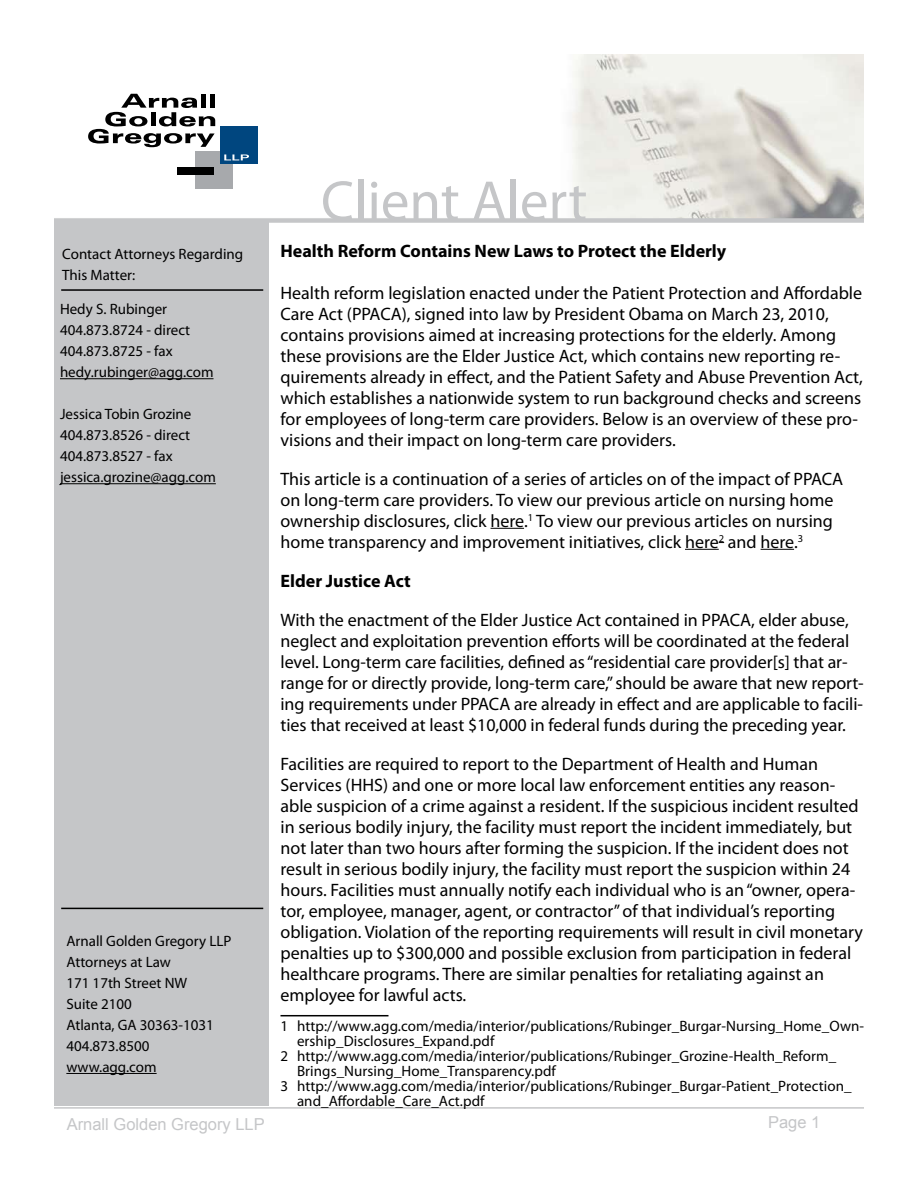
<style>
.page{position:relative;width:918px;height:1188px;background:#fff}
.page>*{position:absolute;margin:0;border:0;box-sizing:border-box;transform-origin:0 0}
.t1{font:57px "Myriad Pro";color:#c5c6c8}
.t2{font:18px/21px "Myriad Pro";color:#000}
.t3{font:700 18px "Myriad Pro";color:#000}
.t4{font:16.5px "Arial";color:#c5c6c8}
.t5{font:15px/21px "Myriad Pro";color:#000}
</style>
<div class="page">
<div style="left:54px;top:173px;width:214px;height:932px;background:#c5c6c8"></div>
<hr style="left:66px;top:1073px;width:91px;height:1px;background:#000">
<hr style="left:61px;top:908px;width:202px;height:1px;background:#000">
<hr style="left:61px;top:289px;width:202px;height:2px;background:#000">
<hr style="left:54px;top:1107px;width:810px;height:2px;background:#c5c6c8">
<img style="left:54px;top:55px;width:810px;height:163px">
<div style="left:195px;top:151px;width:37px;height:38px;background:#a7a9ac"></div>
<div style="left:177px;top:167px;width:36px;height:7px;background:#000"></div>
<div style="left:220px;top:126px;width:37px;height:38px;background:#00467f"></div>
<svg style="left:224px;top:154px;width:25px;height:6px"></svg>
<svg style="left:88px;top:94px;width:127px;height:53px"></svg>
<div style="left:54px;top:218px;width:810px;height:5px;background:#c5c6c8"></div>
<hr style="left:60px;top:378px;width:154px;height:1px;background:#000">
<hr style="left:60px;top:483px;width:156px;height:1px;background:#000">
<hr style="left:491px;top:528px;width:33px;height:1px;background:#000">
<hr style="left:685px;top:549px;width:34px;height:1px;background:#000">
<hr style="left:761px;top:549px;width:33px;height:1px;background:#000">
<hr style="left:280px;top:1015px;width:108px;height:1px;background:#000">
<p class="t5" style="left:62px;top:243px;width:182px">Contact Attorneys Regarding<br>This Matter:</p>
<p class="t5" style="left:60px;top:298px;width:155px">Hedy S. Rubinger<br>404.873.8724 - direct<br>404.873.8725 - fax hedy.rubinger@agg.com</p>
<p class="t5" style="left:60px;top:403px;width:157px">Jessica Tobin Grozine<br>404.873.8526 - direct<br>404.873.8527 - fax jessica.grozine@agg.com</p>
<p class="t5" style="left:66px;top:930px;width:167px">Arnall Golden Gregory LLP<br>Attorneys at Law<br>171 17th Street NW<br>Suite 2100<br>Atlanta, GA 30363-1031<br>404.873.8500 www.agg.com</p>
<h1 class="t1" style="left:321px;top:166px;width:268px">Client Alert</h1>
<p class="t3" style="left:280px;top:239px;width:447px">Health Reform Contains New Laws to Protect the Elderly</p>
<p class="t2" style="left:280px;top:282px;width:584px">Health reform legislation enacted under the Patient Protection and Affordable Care Act (PPACA), signed into law by President Obama on March 23, 2010, contains provisions aimed at increasing protections for the elderly. Among these provisions are the Elder Justice Act, which contains new reporting re&shy;quirements already in effect, and the Patient Safety and Abuse Prevention Act, which establishes a nationwide system to run background checks and screens for employees of long-term care providers. Below is an overview of these pro&shy;visions and their impact on long-term care providers.</p>
<p class="t2" style="left:280px;top:468px;width:564px">This article is a continuation of a series of articles on of the impact of PPACA on long-term care providers. To view our previous article on nursing home ownership disclosures, click here.<sup>1</sup> To view our previous articles on nursing home transparency and improvement initiatives, click here<sup>2</sup> and here.<sup>3</sup></p>
<p class="t3" style="left:280px;top:569px;width:132px">Elder Justice Act</p>
<p class="t2" style="left:280px;top:609px;width:585px">With the enactment of the Elder Justice Act contained in PPACA, elder abuse, neglect and exploitation prevention efforts will be coordinated at the federal level. Long-term care facilities, defined as “residential care provider[s] that ar&shy;range for or directly provide, long-term care,” should be aware that new report&shy;ing requirements under PPACA are already in effect and are applicable to facili&shy;ties that received at least $10,000 in federal funds during the preceding year.</p>
<p class="t2" style="left:280px;top:753px;width:584px">Facilities are required to report to the Department of Health and Human Services (HHS) and one or more local law enforcement entities any reason&shy;able suspicion of a crime against a resident. If the suspicious incident resulted in serious bodily injury, the facility must report the incident immediately, but not later than two hours after forming the suspicion. If the incident does not result in serious bodily injury, the facility must report the suspicion within 24 hours. Facilities must annually notify each individual who is an “owner, opera&shy;tor, employee, manager, agent, or contractor” of that individual’s reporting obligation. Violation of the reporting requirements will result in civil monetary penalties up to $300,000 and possible exclusion from participation in federal healthcare programs. There are similar penalties for retaliating against an employee for lawful acts.</p>
<p class="t5" style="left:280px;top:1015px;width:585px">1 http://www.agg.com/media/interior/publications/Rubinger_Burgar-Nursing_Home_Own-</p>
<p class="t5" style="left:297px;top:1030px;width:199px">ership_Disclosures_Expand.pdf</p>
<p class="t5" style="left:280px;top:1045px;width:557px">2 http://www.agg.com/media/interior/publications/Rubinger_Grozine-Health_Reform_</p>
<p class="t5" style="left:297px;top:1060px;width:261px">Brings_Nursing_Home_Transparency.pdf</p>
<p class="t5" style="left:280px;top:1075px;width:573px">3 http://www.agg.com/media/interior/publications/Rubinger_Burgar-Patient_Protection_</p>
<p class="t5" style="left:297px;top:1090px;width:189px">and_Affordable_Care_Act.pdf</p>
<p class="t4" style="left:67px;top:1114px;width:200px">Arnall Golden Gregory LLP</p>
<p class="t4" style="left:768px;top:1111px;width:54px">Page 1</p>
</div>
